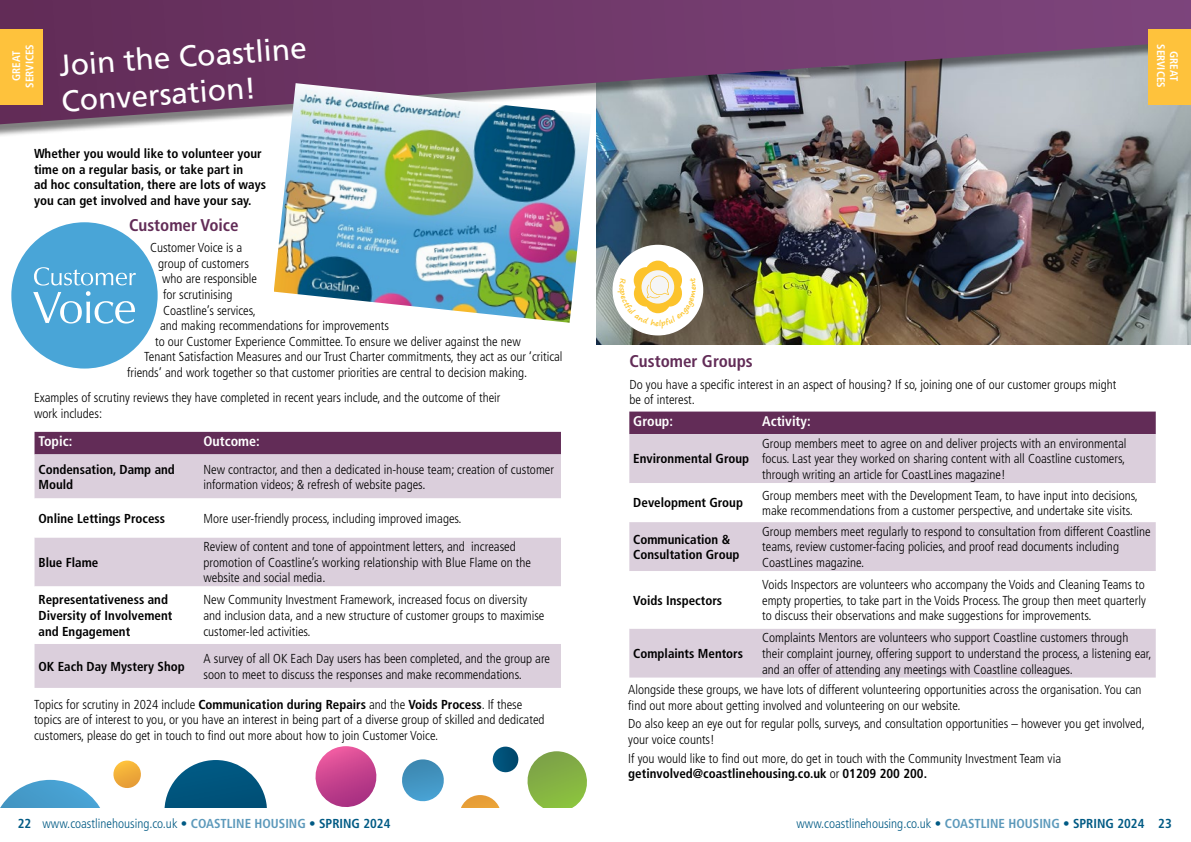
<style>
.page{position:relative;width:1191px;height:842px;background:#fff}
.page>*{position:absolute;margin:0;border:0;box-sizing:border-box;transform-origin:0 0}
.t1{font:30px/36px "Frutiger LT Std";color:#fff}
.t2{font:700 condensed 17px "Frutiger LT Std";color:#622c57}
.t3{font:700 condensed 14px "Frutiger LT Std";color:#fff}
.t4{font:300 condensed 13px/15.6px "Frutiger LT Std";color:#000}
.t5{font:700 condensed 13px/15.6px "Frutiger LT Std";color:#000}
.t6{font:300 condensed 13px "Frutiger LT Std";color:#005a84}
.t7{font:700 condensed 11px/13.2px "Frutiger LT Std";color:#fff;text-align:center}
.s1{font-weight:700}
.s2{font-weight:700;color:#5c99bb}
</style>
<div class="page">
<img style="left:596px;top:138px;width:595px;height:207px">
<div style="left:0;top:0;width:1191px;height:138px;background:#000;opacity:.5"></div>
<svg style="left:0;top:0;width:1191px;height:124px;background:#7d577c"></svg>
<img style="left:274px;top:83px;width:317px;height:240px">
<div style="left:11px;top:222px;width:147px;height:147px;background:#49a5d7;border-radius:50%"></div>
<svg style="left:33px;top:267px;width:103px;height:57px"></svg>
<div style="left:35px;top:432px;width:526px;height:22px;background:#622c57"></div>
<div style="left:35px;top:454px;width:526px;height:234px;background:#dbcfdc"></div>
<svg style="left:35px;top:498px;width:526px;height:146px"></svg>
<div style="left:629px;top:412px;width:526px;height:22px;background:#622c57"></div>
<div style="left:629px;top:434px;width:526px;height:243px;background:#dbcfdc"></div>
<svg style="left:629px;top:483px;width:526px;height:146px"></svg>
<svg style="left:164px;top:760px;width:103px;height:48px"></svg>
<svg style="left:315px;top:746px;width:62px;height:61px"></svg>
<svg style="left:0;top:760px;width:141px;height:48px"></svg>
<svg style="left:402px;top:747px;width:185px;height:61px"></svg>
<div style="left:612px;top:245px;width:91px;height:90px;background:#fff;border-radius:50%"></div>
<div style="left:0;top:29px;width:43px;height:75px;background:#fec23c"></div>
<div style="left:1148px;top:29px;width:43px;height:75px;background:#fec23c"></div>
<svg style="left:617px;top:261px;width:79px;height:67px"></svg>
<h1 class="t1" style="left:58px;top:47px;width:250px;rotate:-4deg">Join the Coastline<br>Conversation!</h1>
<p class="t5" style="left:34px;top:146px;width:233px">Whether you would like to volunteer your time on a regular basis, or take part in<br>ad hoc consultation, there are lots of ways you can get involved and have your say.</p>
<h2 class="t2" style="left:129px;top:215px;width:111px">Customer Voice</h2>
<p class="t4" style="left:150px;top:240px;width:94px">Customer Voice is a</p>
<p class="t4" style="left:158px;top:256px;width:93px">group of customers</p>
<p class="t4" style="left:162px;top:271px;width:96px">who are responsible</p>
<p class="t4" style="left:163px;top:287px;width:71px">for scrutinising</p>
<p class="t4" style="left:163px;top:303px;width:94px">Coastline’s services,</p>
<p class="t4" style="left:160px;top:318px;width:230px">and making recommendations for improvements</p>
<p class="t4" style="left:155px;top:334px;width:367px">to our Customer Experience Committee. To ensure we deliver against the new</p>
<p class="t4" style="left:144px;top:349px;width:420px">Tenant Satisfaction Measures and our Trust Charter commitments, they act as our ‘critical</p>
<p class="t4" style="left:127px;top:365px;width:402px">friends’ and work together so that customer priorities are central to decision making.</p>
<p class="t7" style="left:10px;top:88px;width:45px;rotate:-90deg">GREAT<br>SERVICES</p>
<p class="t7" style="left:1180px;top:44px;width:45px;rotate:90deg">GREAT<br>SERVICES</p>
<h2 class="t2" style="left:629px;top:351px;width:125px">Customer Groups</h2>
<p class="t4" style="left:629px;top:377px;width:488px">Do you have a specific interest in an aspect of housing? If so, joining one of our customer groups might be of interest.</p>
<p class="t4" style="left:34px;top:390px;width:468px">Examples of scrutiny reviews they have completed in recent years include, and the outcome of their work includes:</p>
<p class="t3" style="left:39px;top:433px;width:35px">Topic:</p>
<p class="t3" style="left:203px;top:433px;width:58px">Outcome:</p>
<p class="t5" style="left:39px;top:461px;width:138px">Condensation, Damp and<br>Mould</p>
<p class="t4" style="left:203px;top:461px;width:352px">New contractor, and then a dedicated in-house team; creation of customer information videos; &amp; refresh of website pages.</p>
<p class="t5" style="left:39px;top:511px;width:128px">Online Lettings Process</p>
<p class="t4" style="left:203px;top:511px;width:260px">More user-friendly process, including improved images.</p>
<p class="t5" style="left:39px;top:554px;width:61px">Blue Flame</p>
<p class="t3" style="left:633px;top:413px;width:41px">Group:</p>
<p class="t3" style="left:762px;top:413px;width:50px">Activity:</p>
<p class="t5" style="left:633px;top:451px;width:117px">Environmental Group</p>
<p class="t4" style="left:762px;top:436px;width:366px;text-align:justify">Group members meet to agree on and deliver projects with an environmental focus. Last year they worked on sharing content with all Coastline customers, through writing an article for CoastLines magazine!</p>
<p class="t5" style="left:633px;top:495px;width:111px">Development Group</p>
<p class="t4" style="left:762px;top:487px;width:377px">Group members meet with the Development Team, to have input into decisions, make recommendations from a customer perspective, and undertake site visits.</p>
<p class="t5" style="left:633px;top:531px;width:108px">Communication &amp;<br>Consultation Group</p>
<p class="t4" style="left:762px;top:524px;width:390px">Group members meet regularly to respond to consultation from different Coastline teams, review customer-facing policies, and proof read documents including<br>CoastLines magazine.</p>
<p class="t5" style="left:633px;top:592px;width:90px">Voids Inspectors</p>
<p class="t4" style="left:203px;top:539px;width:329px">Review of content and tone of appointment letters, and increased promotion of Coastline’s working relationship with Blue Flame on the website and social media.</p>
<p class="t4" style="left:762px;top:577px;width:385px;text-align:justify">Voids Inspectors are volunteers who accompany the Voids and Cleaning Teams to empty properties, to take part in the Voids Process. The group then meet quarterly to discuss their observations and make suggestions for improvements.</p>
<p class="t5" style="left:39px;top:592px;width:135px">Representativeness and<br>Diversity of Involvement and Engagement</p>
<p class="t4" style="left:203px;top:592px;width:342px">New Community Investment Framework, increased focus on diversity and inclusion data, and a new structure of customer groups to maximise customer-led activities.</p>
<p class="t5" style="left:39px;top:658px;width:148px">OK Each Day Mystery Shop</p>
<p class="t4" style="left:203px;top:651px;width:348px">A survey of all OK Each Day users has been completed, and the group are soon to meet to discuss the responses and make recommendations.</p>
<p class="t4" style="left:34px;top:697px;width:512px">Topics for scrutiny in 2024 include <span class="s1">Communication during Repairs</span> and the <span class="s1">Voids Process</span>. If these topics are of interest to you, or you have an interest in being part of a diverse group of skilled and dedicated customers, please do get in touch to find out more about how to join Customer Voice.</p>
<p class="t4" style="left:762px;top:630px;width:391px">Complaints Mentors are volunteers who support Coastline customers through their complaint journey, offering support to understand the process, a listening ear, and an offer of attending any meetings with Coastline colleagues.</p>
<p class="t5" style="left:633px;top:646px;width:111px">Complaints Mentors</p>
<p class="t4" style="left:628px;top:682px;width:515px">Alongside these groups, we have lots of different volunteering opportunities across the organisation. You can find out more about getting involved and volunteering on our website.</p>
<p class="t4" style="left:628px;top:716px;width:518px">Do also keep an eye out for regular polls, surveys, and consultation opportunities – however you get involved, your voice counts!</p>
<p class="t4" style="left:628px;top:750px;width:434px">If you would like to find out more, do get in touch with the Community Investment Team via <span class="s1">getinvolved@coastlinehousing.co.uk</span> or <span class="s1">01209 200 200.</span></p>
<p class="t6" style="left:18px;top:816px;width:374px"><span class="s1">22</span> www.coastlinehousing.co.uk <span class="s1">•</span> <span class="s2">COASTLINE HOUSING</span> <span class="s1">• SPRING 2024</span></p>
<p class="t6" style="left:796px;top:816px;width:377px">www.coastlinehousing.co.uk <span class="s1">•</span> <span class="s2">COASTLINE HOUSING</span> <span class="s1">• SPRING 2024 23</span></p>
</div>
